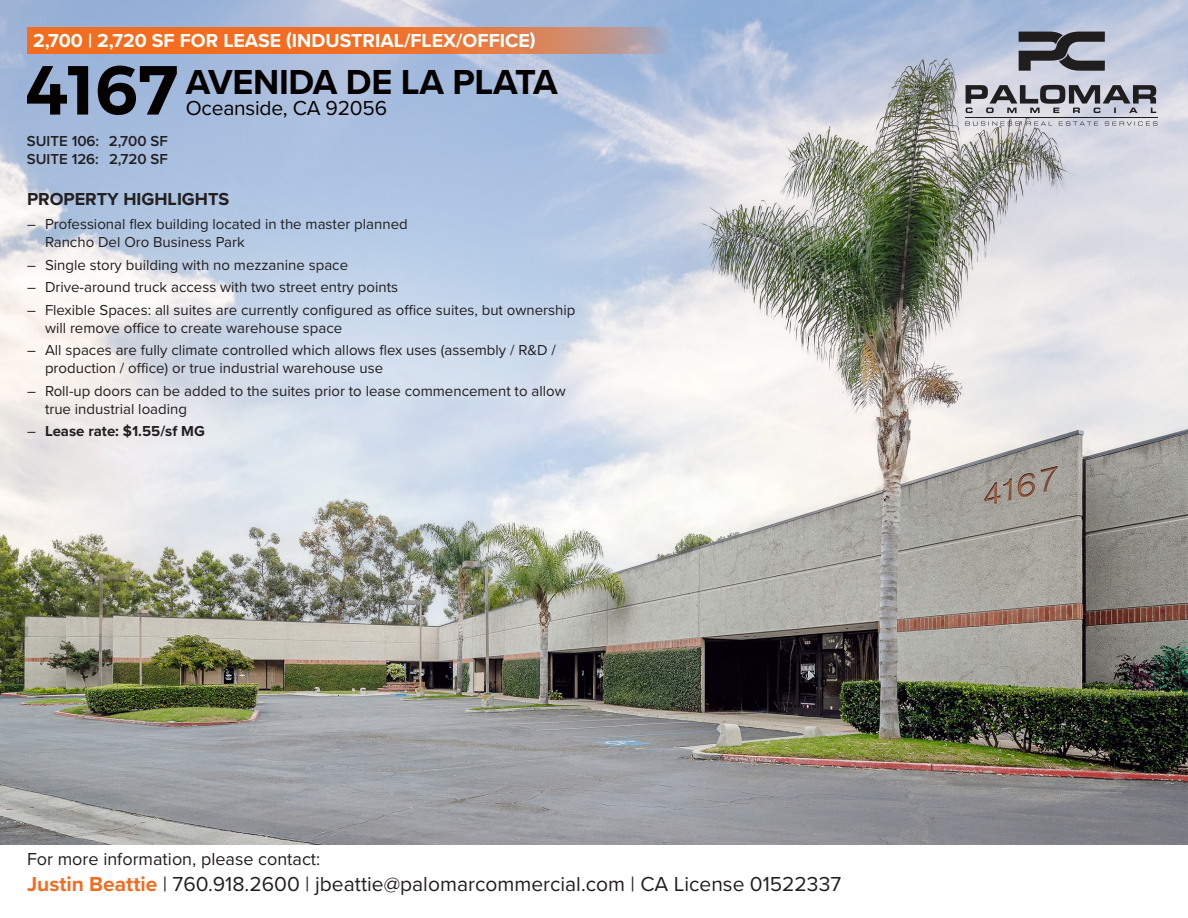
<style>
.page{position:relative;width:1188px;height:918px;background:#fff}
.page>*{position:absolute;margin:0;border:0;box-sizing:border-box;transform-origin:0 0}
.t1{font:700 36px "Proxima Nova";letter-spacing:-.01em;color:#060101}
.t2{font:21px "Proxima Nova";color:#231f20}
.t3{font:21px "Proxima Nova";letter-spacing:-.01em;color:#060101}
.t4{font:700 19.5px "Proxima Nova";color:#fff}
.t5{font:18px "Proxima Nova";color:#231f20}
.t6{font:700 18px "Proxima Nova";color:#231f20}
.t7{font:15px/18px "Proxima Nova";color:#231f20}
.t8{font:600 15px "Proxima Nova";color:#231f20}
.t9{font:700 15px "Proxima Nova";color:#231f20}
.s1{font-weight:400}
.s2{font-weight:700;color:#f36d21}
</style>
<div class="page">
<img style="left:0;top:0;width:1188px;height:844px">
<svg style="left:966px;top:85px;width:190px;height:28px;background:#8b8b93"></svg>
<hr style="left:965px;top:117px;width:192px;height:1px;background:#201d1e">
<svg style="left:965px;top:122px;width:193px;height:4px"></svg>
<svg style="left:1019px;top:32px;width:86px;height:39px;background:#66676f"></svg>
<svg style="left:27px;top:66px;width:150px;height:49px;background:#566073"></svg>
<svg style="left:27px;top:27px;width:643px;height:26px;background:#e5783e"></svg>
<p class="t4" style="left:33px;top:26px;width:504px">2,700 | 2,720 SF FOR LEASE (INDUSTRIAL/FLEX/OFFICE)</p>
<p class="t8" style="left:27px;top:130px;width:142px">SUITE 106: 2,700 SF</p>
<p class="t8" style="left:27px;top:148px;width:142px">SUITE 126: 2,720 SF</p>
<p class="t1" style="left:186px;top:55px;width:374px">AVENIDA DE LA PLATA</p>
<p class="t3" style="left:186px;top:92px;width:203px">Oceanside, CA 92056</p>
<p class="t6" style="left:27px;top:186px;width:204px">PROPERTY HIGHLIGHTS</p>
<p class="t7" style="left:45px;top:214px;width:364px;text-indent:-18px">― Professional flex building located in the master planned<br>Rancho Del Oro Business Park</p>
<p class="t7" style="left:27px;top:255px;width:323px">― Single story building with no mezzanine space</p>
<p class="t7" style="left:27px;top:277px;width:373px">― Drive-around truck access with two street entry points</p>
<p class="t7" style="left:45px;top:300px;width:532px;text-indent:-18px">― Flexible Spaces: all suites are currently configured as office suites, but ownership will remove office to create warehouse space</p>
<p class="t7" style="left:45px;top:340px;width:512px;text-indent:-18px">― All spaces are fully climate controlled which allows flex uses (assembly / R&amp;D / production / office) or true industrial warehouse use</p>
<p class="t7" style="left:45px;top:381px;width:522px;text-indent:-18px">― Roll-up doors can be added to the suites prior to lease commencement to allow true industrial loading</p>
<p class="t9" style="left:27px;top:420px;width:179px"><span class="s1">―</span> Lease rate: $1.55/sf MG</p>
<p class="t5" style="left:27px;top:846px;width:295px">For more information, please contact:</p>
<p class="t2" style="left:27px;top:868px;width:816px"><span class="s2">Justin Beattie</span> | 760.918.2600 | jbeattie@palomarcommercial.com | CA License 01522337</p>
</div>
